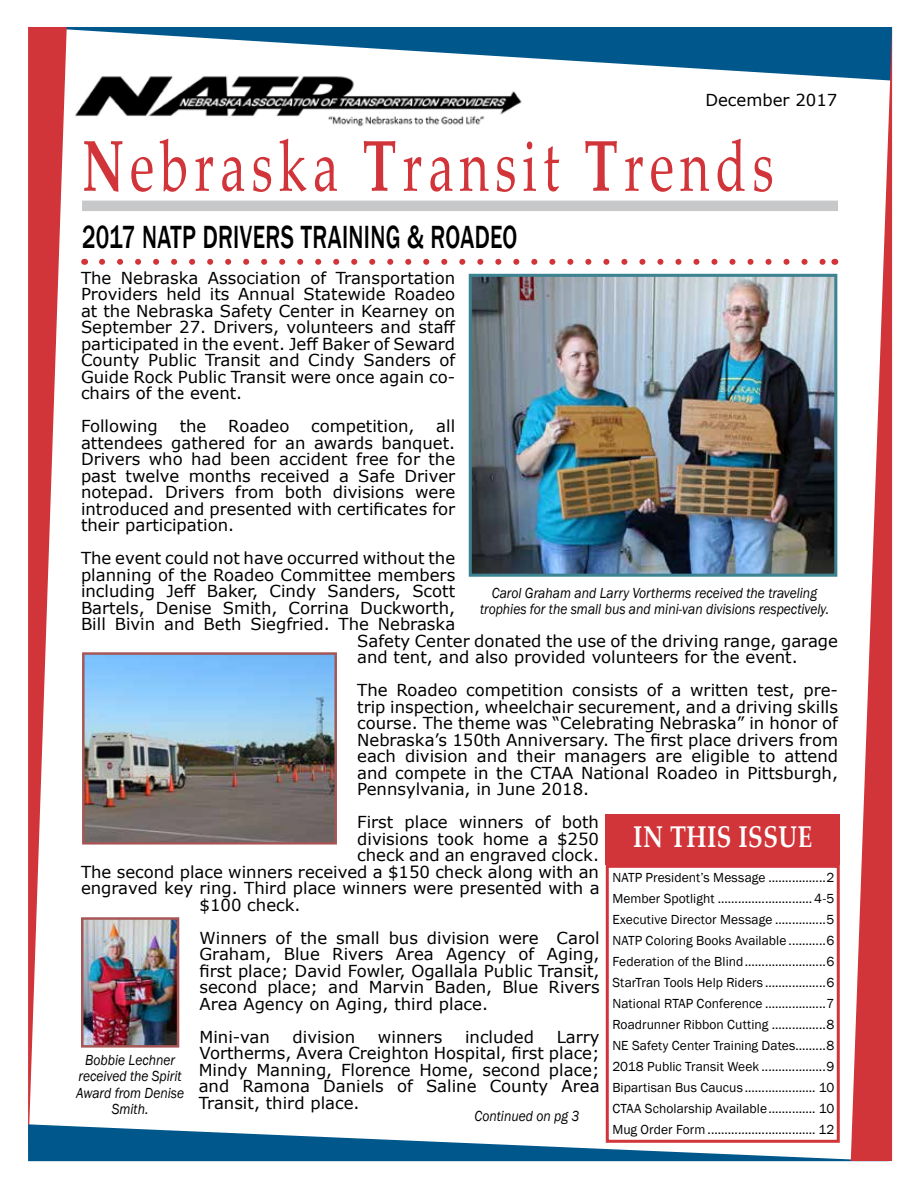
<style>
.page{position:relative;width:918px;height:1188px;background:#fff}
.page>*{position:absolute;margin:0;border:0;box-sizing:border-box;transform-origin:0 0}
.t1{font:72px "Palatino Linotype";letter-spacing:.12em;color:#d13539;scale:.7 1}
.t2{font:500 33px "Franklin Gothic";letter-spacing:.015em;color:#000;scale:.7 1}
.t3{font:700 30px "Palatino Linotype";letter-spacing:.02em;color:#fff;scale:.8 1}
.t4{font:16.5px/16.5px "Verdana";color:#000;text-align:justify}
.t5{font:italic 15px/16.5px "Franklin Gothic";color:#000;text-align:center;scale:.9 1}
.t6{font:13.5px/21px "Franklin Gothic";letter-spacing:.005em;color:#000;text-align:justify}
.s1{font-weight:700}
</style>
<div class="page">
<div style="left:606px;top:814px;width:234px;height:51px;background:#d13539"></div>
<div style="left:82px;top:201px;width:756px;height:10px;background:#c7c8ca"></div>
<svg style="left:67px;top:27px;width:784px;height:51px;fill:#00578c"></svg>
<svg style="left:28px;top:27px;width:39px;height:1097px"></svg>
<svg style="left:28px;top:1124px;width:823px;height:37px"></svg>
<svg style="left:851px;top:27px;width:41px;height:1134px"></svg>
<svg style="left:102px;top:259px;width:723px;height:6px"></svg>
<img style="left:67px;top:72px;width:463px;height:55px">
<div style="left:606px;top:865px;width:234px;height:278px;border:3px solid #d13539"></div>
<img style="left:473px;top:278px;width:360px;height:295px">
<div style="left:469px;top:274px;width:368px;height:303px;border:3px solid #3c8291"></div>
<img style="left:85px;top:655px;width:249px;height:187px">
<div style="left:82px;top:652px;width:255px;height:193px;border:2px solid #a65555"></div>
<img style="left:84px;top:920px;width:92px;height:125px">
<div style="left:81px;top:917px;width:98px;height:131px;border:2px solid #a65555"></div>
<p class="t4" style="left:705px;top:92px;width:133px">December 2017</p>
<h1 class="t1" style="left:82px;top:115px;width:990px"><span class="s1">N</span>ebraska <span class="s1">T</span>ransit <span class="s1">T</span>rends</h1>
<h2 class="t2" style="left:82px;top:216px;width:624px">2017 NATP DRIVERS TRAINING &amp; ROADEO</h2>
<p class="t4" style="left:81px;top:269px;width:376px">The Nebraska Association of Transportation Providers held its Annual Statewide Roadeo at the Nebraska Safety Center in Kearney on September 27. Drivers, volunteers and staff participated in the event. Jeff Baker of Seward County Public Transit and Cindy Sanders of Guide Rock Public Transit were once again co&shy;chairs of the event.</p>
<p class="t4" style="left:81px;top:418px;width:78px">Following</p>
<p class="t4" style="left:180px;top:418px;width:28px">the</p>
<p class="t4" style="left:228px;top:418px;width:63px">Roadeo</p>
<p class="t4" style="left:311px;top:418px;width:105px">competition,</p>
<p class="t4" style="left:81px;top:418px;width:376px;text-indent:355px">all attendees gathered for an awards banquet.<br>Drivers who had been accident free for the past twelve months received a Safe Driver notepad. Drivers from both divisions were introduced and presented with certificates for their participation.</p>
<p class="t4" style="left:81px;top:550px;width:376px">The event could not have occurred without the</p>
<p class="t4" style="left:81px;top:566px;width:376px">planning of the Roadeo Committee members</p>
<p class="t4" style="left:81px;top:583px;width:376px">including Jeff Baker, Cindy Sanders, Scott</p>
<p class="t4" style="left:81px;top:599px;width:376px">Bartels, Denise Smith, Corrina Duckworth,</p>
<p class="t4" style="left:81px;top:616px;width:376px">Bill Bivin and Beth Siegfried. The Nebraska</p>
<p class="t4" style="left:357px;top:632px;width:482px">Safety Center donated the use of the driving range, garage</p>
<p class="t4" style="left:357px;top:649px;width:442px">and tent, and also provided volunteers for the event.</p>
<p class="t4" style="left:357px;top:682px;width:482px">The Roadeo competition consists of a written test, pre&shy;trip inspection, wheelchair securement, and a driving skills course. The theme was “Celebrating Nebraska” in honor of Nebraska’s 150th Anniversary. The first place drivers from each division and their managers are eligible to attend and compete in the CTAA National Roadeo in Pittsburgh, Pennsylvania, in June 2018.</p>
<p class="t4" style="left:357px;top:814px;width:243px">First place winners of both</p>
<p class="t4" style="left:357px;top:830px;width:243px">divisions took home a $250</p>
<p class="t4" style="left:357px;top:847px;width:243px">check and an engraved clock.</p>
<p class="t4" style="left:81px;top:863px;width:520px">The second place winners received a $150 check along with an</p>
<p class="t4" style="left:81px;top:880px;width:520px">engraved key ring. Third place winners were presented with a</p>
<p class="t4" style="left:200px;top:896px;width:103px">$100 check.</p>
<p class="t4" style="left:200px;top:929px;width:402px">Winners of the small bus division were Carol Graham, Blue Rivers Area Agency of Aging, first place; David Fowler, Ogallala Public Transit, second place; and Marvin Baden, Blue Rivers Area Agency on Aging, third place.</p>
<p class="t4" style="left:200px;top:1028px;width:72px">Mini-van</p>
<p class="t4" style="left:293px;top:1028px;width:64px">division</p>
<p class="t4" style="left:378px;top:1028px;width:66px">winners</p>
<p class="t4" style="left:465px;top:1028px;width:70px">included</p>
<p class="t5" style="left:480px;top:585px;width:389px">Carol Graham and Larry Vortherms received the traveling trophies for the small bus and mini-van divisions respectively.</p>
<h3 class="t3" style="left:633px;top:816px;width:225px">IN THIS ISSUE</h3>
<p class="t6" style="left:612px;top:867px;width:224px">NATP President’s Message .................2<br>Member Spotlight ............................ 4-5<br>Executive Director Message ...............5<br>NATP Coloring Books Available ...........6<br>Federation of the Blind........................6<br>StarTran Tools Help Riders ..................6<br>National RTAP Conference ..................7<br>Roadrunner Ribbon Cutting ................8<br>NE Safety Center Training Dates.........8<br>2018 Public Transit Week ...................9<br>Bipartisan Bus Caucus ..................... 10<br>CTAA Scholarship Available.............. 10<br>Mug Order Form ................................ 12</p>
<p class="t4" style="left:199px;top:1028px;width:402px;text-indent:358px">Larry Vortherms, Avera Creighton Hospital, first place; Mindy Manning, Florence Home, second place; and Ramona Daniels of Saline County Area Transit, third place.</p>
<p class="t5" style="left:76px;top:1052px;width:122px">Bobbie Lechner received the Spirit<br>Award from Denise<br>Smith.</p>
<p class="t5" style="left:475px;top:1108px;width:118px">Continued on pg 3</p>
</div>
